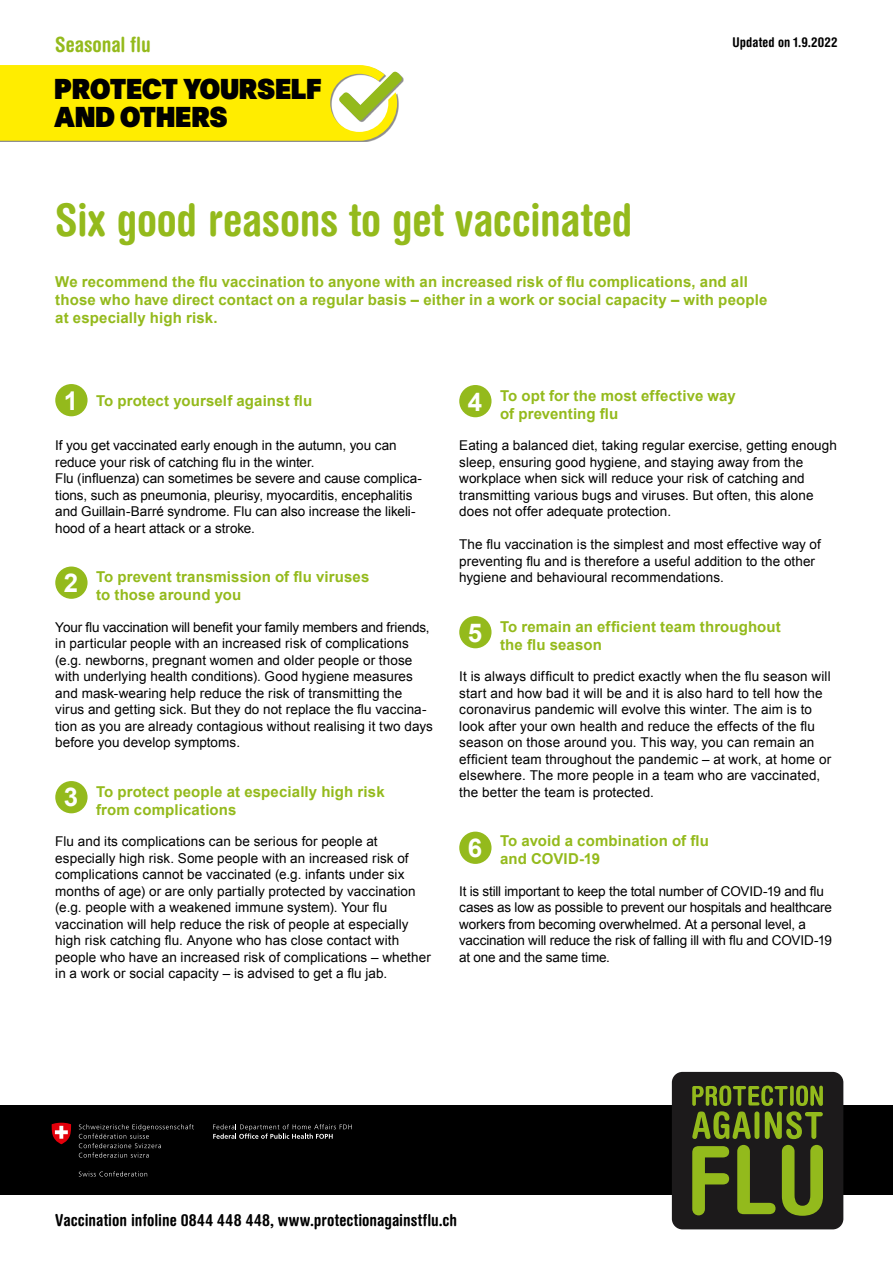
<style>
.page{position:relative;width:893px;height:1263px;background:#fff}
.page>*{position:absolute;margin:0;border:0;box-sizing:border-box;transform-origin:0 0}
.t1{font:700 condensed 45px "Helvetica Rounded";letter-spacing:-.005em;color:#94ba1c}
.t2{font:28.05px/28.8px "Plain Super";color:#000;scale:.9 1}
.t3{font:700 condensed 21px "Helvetica Rounded";letter-spacing:-.005em;color:#94ba1c}
.t4{font:700 condensed 16.5px "Helvetica Rounded";color:#000}
.t5{font:700 15px/18px "Arial";letter-spacing:.01em;color:#94ba1c}
.t6{font:13.5px/16.5px "Arial";letter-spacing:.005em;color:#000}
.t7{font:13.5px/16.5px "Arial";letter-spacing:-.015em;color:#000}
.t8{font:700 condensed 13.5px "Helvetica Rounded";letter-spacing:.01em;color:#000}
.s1{font-size:25.8px;color:#fff}
</style>
<div class="page">
<div style="left:0;top:1106px;width:893px;height:89px;background:#000"></div>
<svg style="left:213px;top:1124px;width:139px;height:15px"></svg>
<svg style="left:79px;top:1124px;width:115px;height:34px"></svg>
<svg style="left:79px;top:1171px;width:68px;height:5px"></svg>
<svg style="left:52px;top:1123px;width:19px;height:21px"></svg>
<div style="left:55px;top:384px;width:33px;height:32px;background:#94ba1c;border-radius:50%"></div>
<div style="left:55px;top:566px;width:33px;height:33px;background:#94ba1c;border-radius:50%"></div>
<div style="left:55px;top:781px;width:33px;height:32px;background:#94ba1c;border-radius:50%"></div>
<div style="left:459px;top:385px;width:32px;height:32px;background:#94ba1c;border-radius:50%"></div>
<div style="left:459px;top:616px;width:32px;height:32px;background:#94ba1c;border-radius:50%"></div>
<div style="left:459px;top:832px;width:32px;height:32px;background:#94ba1c;border-radius:50%"></div>
<div style="left:672px;top:1072px;width:171px;height:157px;background:#1c1a1b;border-radius:11px"></div>
<svg style="left:692px;top:1146px;width:37px;height:69px"></svg>
<svg style="left:737px;top:1145px;width:38px;height:69px"></svg>
<svg style="left:782px;top:1145px;width:41px;height:71px"></svg>
<svg style="left:692px;top:1085px;width:131px;height:54px"></svg>
<svg style="left:0;top:65px;width:402px;height:76px;background:#f9eb18"></svg>
<h3 class="t3" style="left:55px;top:31px;width:97px">Seasonal flu</h3>
<h2 class="t2" style="left:54px;top:72px;width:299px">PROTECT YOURSELF<br>AND OTHERS</h2>
<p class="t8" style="left:732px;top:34px;width:107px">Updated on 1.9.2022</p>
<h1 class="t1" style="left:55px;top:192px;width:579px">Six good reasons to get vaccinated</h1>
<p class="t5" style="left:55px;top:273px;width:714px">We recommend the flu vaccination to anyone with an increased risk of flu complications, and all those who have direct contact on a regular basis – either in a work or social capacity – with people at especially high risk.</p>
<p class="t5" style="left:64px;top:392px;width:250px"><span class="s1">1</span> To protect yourself against flu</p>
<p class="t6" style="left:55px;top:437px;width:368px">If you get vaccinated early enough in the autumn, you can reduce your risk of catching flu in the winter.<br>Flu (influenza) can sometimes be severe and cause complica&shy;tions, such as pneumonia, pleurisy, myocarditis, encephalitis and Guillain-Barré syndrome. Flu can also increase the likeli&shy;hood of a heart attack or a stroke.</p>
<p class="t5" style="left:96px;top:568px;width:275px;text-indent:-32px"><span class="s1">2</span> To prevent transmission of flu viruses to those around you</p>
<p class="t6" style="left:55px;top:619px;width:379px">Your flu vaccination will benefit your family members and friends, in particular people with an increased risk of complications (e.g. newborns, pregnant women and older people or those with underlying health conditions). Good hygiene measures and mask-wearing help reduce the risk of transmitting the virus and getting sick. But they do not replace the flu vaccina&shy;tion as you are already contagious without realising it two days before you develop symptoms.</p>
<p class="t5" style="left:96px;top:783px;width:290px;text-indent:-32px"><span class="s1">3</span> To protect people at especially high risk from complications</p>
<p class="t6" style="left:55px;top:833px;width:377px">Flu and its complications can be serious for people at especially high risk. Some people with an increased risk of complications cannot be vaccinated (e.g. infants under six months of age) or are only partially protected by vaccination (e.g. people with a weakened immune system). Your flu vaccination will help reduce the risk of people at especially high risk catching flu. Anyone who has close contact with people who have an increased risk of complications – whether in a work or social capacity – is advised to get a flu jab.</p>
<p class="t5" style="left:500px;top:387px;width:237px;text-indent:-32px"><span class="s1">4</span> To opt for the most effective way of preventing flu</p>
<p class="t6" style="left:459px;top:437px;width:379px">Eating a balanced diet, taking regular exercise, getting enough sleep, ensuring good hygiene, and staying away from the workplace when sick will reduce your risk of catching and transmitting various bugs and viruses. But often, this alone does not offer adequate protection.</p>
<p class="t6" style="left:459px;top:536px;width:363px">The flu vaccination is the simplest and most effective way of preventing flu and is therefore a useful addition to the other hygiene and behavioural recommendations.</p>
<p class="t5" style="left:500px;top:618px;width:282px;text-indent:-32px"><span class="s1">5</span> To remain an efficient team throughout the flu season</p>
<p class="t6" style="left:459px;top:668px;width:373px">It is always difficult to predict exactly when the flu season will start and how bad it will be and it is also hard to tell how the coronavirus pandemic will evolve this winter. The aim is to look after your own health and reduce the effects of the flu season on those around you. This way, you can remain an efficient team throughout the pandemic – at work, at home or elsewhere. The more people in a team who are vaccinated, the better the team is protected.</p>
<p class="t5" style="left:500px;top:832px;width:210px;text-indent:-32px"><span class="s1">6</span> To avoid a combination of flu and COVID-19</p>
<p class="t7" style="left:459px;top:883px;width:374px">It is still important to keep the total number of COVID-19 and flu cases as low as possible to prevent our hospitals and healthcare workers from becoming overwhelmed. At a personal level, a vaccination will reduce the risk of falling ill with flu and COVID-19 at one and the same time.</p>
<p class="t4" style="left:55px;top:1210px;width:403px">Vaccination infoline 0844 448 448, www.protectionagainstflu.ch</p>
</div>
